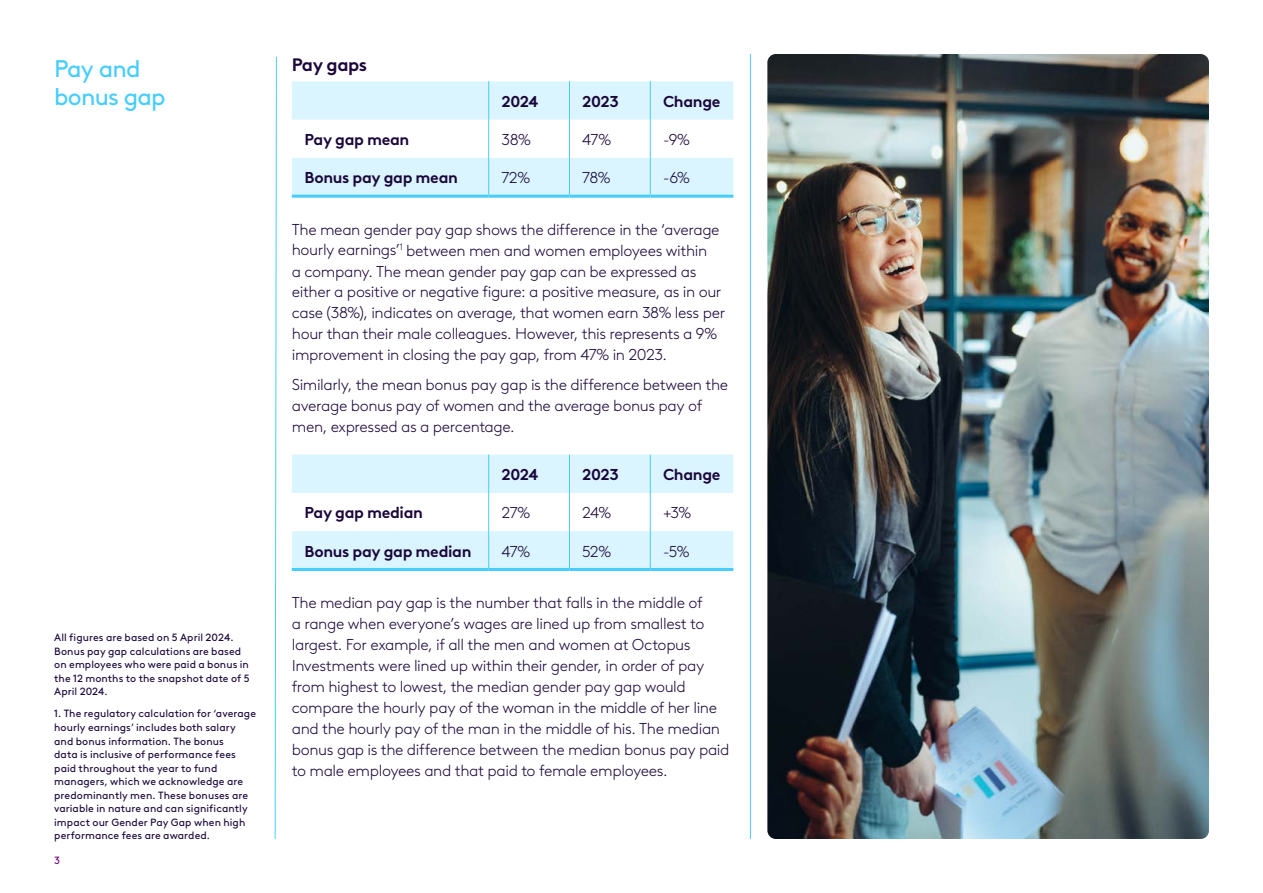
<style>
.page{position:relative;width:1263px;height:893px;background:#fff}
.page>*{position:absolute;margin:0;border:0;box-sizing:border-box;transform-origin:0 0}
.t1{font:24px/28.5px "Brown LL";letter-spacing:-.03em;color:#46cdff}
.t2{font:700 18px "Brown LL";letter-spacing:-.03em;color:#1b073a}
.t3{font:300 15.75px/21px "Brown LL";letter-spacing:-.025em;color:#1b073a}
.t4{font:700 15.75px "Brown LL";letter-spacing:-.02em;color:#1b073a}
.t5{font:10.5px/13.5px "Brown LL";letter-spacing:.01em;color:#1b073a}
.t6{font:10.5px "Brown LL";color:#6d087c}
</style>
<div class="page">
<svg style="left:274px;top:56px;width:3px;height:783px"></svg>
<svg style="left:292px;top:81px;width:441px;height:114px;fill:#daf5ff"></svg>
<hr style="left:488px;top:81px;width:1px;height:39px;background:#46cdff">
<hr style="left:569px;top:81px;width:1px;height:39px;background:#46cdff">
<hr style="left:650px;top:81px;width:1px;height:39px;background:#46cdff">
<hr style="left:488px;top:120px;width:1px;height:38px;background:#46cdff">
<hr style="left:569px;top:120px;width:1px;height:38px;background:#46cdff">
<hr style="left:650px;top:120px;width:1px;height:38px;background:#46cdff">
<hr style="left:488px;top:158px;width:1px;height:37px;background:#46cdff">
<hr style="left:569px;top:158px;width:1px;height:37px;background:#46cdff">
<hr style="left:650px;top:158px;width:1px;height:37px;background:#46cdff">
<hr style="left:292px;top:195px;width:197px;height:3px;background:#46cdff">
<hr style="left:489px;top:195px;width:80px;height:3px;background:#46cdff">
<hr style="left:569px;top:195px;width:81px;height:3px;background:#46cdff">
<hr style="left:650px;top:195px;width:83px;height:3px;background:#46cdff">
<svg style="left:292px;top:455px;width:441px;height:113px;fill:#daf5ff"></svg>
<hr style="left:488px;top:455px;width:1px;height:38px;background:#46cdff">
<hr style="left:569px;top:455px;width:1px;height:38px;background:#46cdff">
<hr style="left:650px;top:455px;width:1px;height:38px;background:#46cdff">
<hr style="left:488px;top:493px;width:1px;height:38px;background:#46cdff">
<hr style="left:569px;top:493px;width:1px;height:38px;background:#46cdff">
<hr style="left:650px;top:493px;width:1px;height:38px;background:#46cdff">
<hr style="left:488px;top:531px;width:1px;height:37px;background:#46cdff">
<hr style="left:569px;top:531px;width:1px;height:37px;background:#46cdff">
<hr style="left:650px;top:531px;width:1px;height:37px;background:#46cdff">
<hr style="left:292px;top:568px;width:197px;height:3px;background:#46cdff">
<hr style="left:489px;top:568px;width:80px;height:3px;background:#46cdff">
<hr style="left:569px;top:568px;width:81px;height:3px;background:#46cdff">
<hr style="left:650px;top:568px;width:83px;height:3px;background:#46cdff">
<hr style="left:750px;top:54px;width:1px;height:785px;background:#46cdff">
<img style="left:767px;top:54px;width:442px;height:785px">
<h1 class="t1" style="left:54px;top:52px;width:113px">Pay and bonus gap</h1>
<p class="t2" style="left:292px;top:51px;width:77px">Pay gaps</p>
<p class="t4" style="left:501px;top:89px;width:39px">2024</p>
<p class="t4" style="left:582px;top:89px;width:38px">2023</p>
<p class="t4" style="left:663px;top:89px;width:59px">Change</p>
<p class="t4" style="left:305px;top:128px;width:106px">Pay gap mean</p>
<p class="t3" style="left:501px;top:128px;width:31px">38%</p>
<p class="t3" style="left:582px;top:128px;width:30px">47%</p>
<p class="t3" style="left:663px;top:128px;width:29px">-9%</p>
<p class="t4" style="left:305px;top:166px;width:155px">Bonus pay gap mean</p>
<p class="t3" style="left:501px;top:167px;width:30px">72%</p>
<p class="t3" style="left:582px;top:167px;width:30px">78%</p>
<p class="t3" style="left:663px;top:167px;width:28px">-6%</p>
<p class="t3" style="left:292px;top:218px;width:435px">The mean gender pay gap shows the difference in the ‘average hourly earnings’<sup>1</sup> between men and women employees within<br>a company. The mean gender pay gap can be expressed as either a positive or negative figure: a positive measure, as in our case (38%), indicates on average, that women earn 38% less per hour than their male colleagues. However, this represents a 9% improvement in closing the pay gap, from 47% in 2023.</p>
<p class="t3" style="left:292px;top:373px;width:438px">Similarly, the mean bonus pay gap is the difference between the average bonus pay of women and the average bonus pay of men, expressed as a percentage.</p>
<p class="t4" style="left:501px;top:462px;width:39px">2024</p>
<p class="t4" style="left:582px;top:462px;width:38px">2023</p>
<p class="t4" style="left:663px;top:462px;width:59px">Change</p>
<p class="t5" style="left:54px;top:630px;width:197px">All figures are based on 5 April 2024.<br>Bonus pay gap calculations are based on employees who were paid a bonus in the 12 months to the snapshot date of 5<br>April 2024.</p>
<p class="t5" style="left:54px;top:706px;width:203px">1. The regulatory calculation for ‘average hourly earnings’ includes both salary and bonus information. The bonus<br>data is inclusive of performance fees paid throughout the year to fund managers, which we acknowledge are predominantly men. These bonuses are variable in nature and can significantly impact our Gender Pay Gap when high performance fees are awarded.</p>
<p class="t6" style="left:54px;top:852px;width:7px">3</p>
<p class="t4" style="left:305px;top:501px;width:120px">Pay gap median</p>
<p class="t3" style="left:501px;top:502px;width:30px">27%</p>
<p class="t3" style="left:582px;top:502px;width:31px">24%</p>
<p class="t3" style="left:663px;top:502px;width:30px">+3%</p>
<p class="t4" style="left:305px;top:539px;width:168px">Bonus pay gap median</p>
<p class="t3" style="left:501px;top:540px;width:30px">47%</p>
<p class="t3" style="left:582px;top:540px;width:31px">52%</p>
<p class="t3" style="left:663px;top:540px;width:28px">-5%</p>
<p class="t3" style="left:292px;top:591px;width:439px">The median pay gap is the number that falls in the middle of<br>a range when everyone’s wages are lined up from smallest to largest. For example, if all the men and women at Octopus Investments were lined up within their gender, in order of pay from highest to lowest, the median gender pay gap would compare the hourly pay of the woman in the middle of her line and the hourly pay of the man in the middle of his. The median bonus gap is the difference between the median bonus pay paid to male employees and that paid to female employees.</p>
</div>
